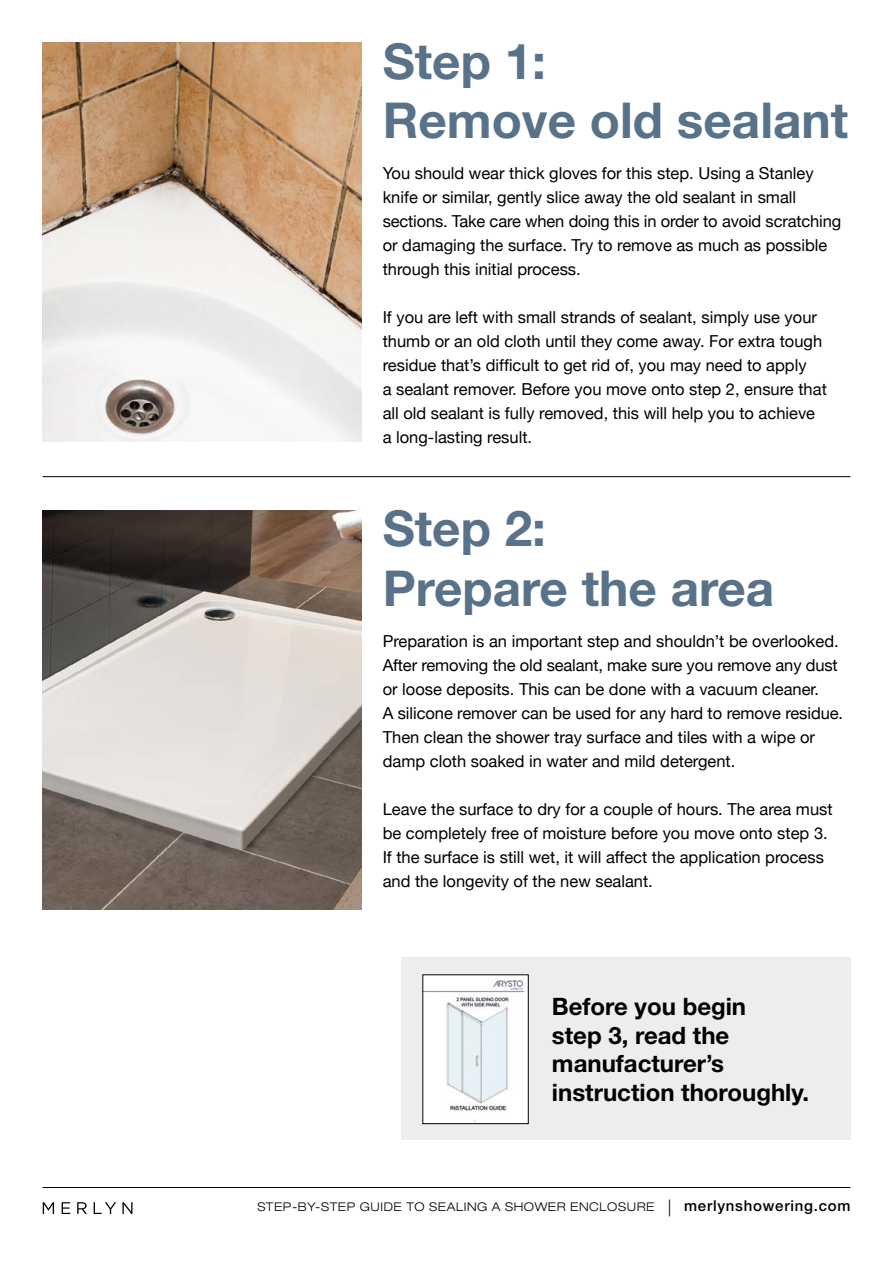
<style>
.page{position:relative;width:893px;height:1263px;background:#fff}
.page>*{position:absolute;margin:0;border:0;box-sizing:border-box;transform-origin:0 0}
.t1{font:700 49.5px/59.4px "Helvetica Neue";color:#587389}
.t2{font:700 24px/28.5px "Helvetica Neue";color:#000}
.t3{font:16.5px/24px "Helvetica Neue";color:#000}
.t4{font:300 expanded 12px "Helvetica Neue";letter-spacing:.05em;color:#000}
.s1{font-weight:100;font-size:22.5px}
.s2{font-weight:500;font-stretch:normal;font-size:15px}
</style>
<div class="page">
<svg style="left:43px;top:1202px;width:11px;height:12px"></svg>
<svg style="left:62px;top:1202px;width:8px;height:12px"></svg>
<svg style="left:77px;top:1202px;width:10px;height:12px"></svg>
<svg style="left:94px;top:1202px;width:22px;height:12px"></svg>
<svg style="left:122px;top:1202px;width:10px;height:12px"></svg>
<hr style="left:43px;top:1187px;width:807px;height:1px;background:#000">
<img style="left:43px;top:43px;width:318px;height:398px">
<img style="left:43px;top:510px;width:318px;height:399px">
<hr style="left:43px;top:476px;width:807px;height:1px;background:#000">
<div style="left:401px;top:957px;width:449px;height:183px;background:#ededed"></div>
<img style="left:425px;top:977px;width:101px;height:145px">
<h1 class="t1" style="left:383px;top:30px;width:467px">Step 1:<br>Remove old sealant</h1>
<p class="t3" style="left:383px;top:161px;width:460px">You should wear thick gloves for this step. Using a Stanley knife or similar, gently slice away the old sealant in small sections. Take care when doing this in order to avoid scratching or damaging the surface. Try to remove as much as possible through this initial process.</p>
<p class="t3" style="left:383px;top:305px;width:446px">If you are left with small strands of sealant, simply use your thumb or an old cloth until they come away. For extra tough residue that’s difficult to get rid of, you may need to apply<br>a sealant remover. Before you move onto step 2, ensure that all old sealant is fully removed, this will help you to achieve a long-lasting result.</p>
<h1 class="t1" style="left:383px;top:498px;width:393px">Step 2:<br>Prepare the area</h1>
<p class="t3" style="left:383px;top:629px;width:462px">Preparation is an important step and shouldn’t be overlooked.<br>After removing the old sealant, make sure you remove any dust or loose deposits. This can be done with a vacuum cleaner.<br>A silicone remover can be used for any hard to remove residue.<br>Then clean the shower tray surface and tiles with a wipe or damp cloth soaked in water and mild detergent.</p>
<p class="t3" style="left:383px;top:797px;width:451px">Leave the surface to dry for a couple of hours. The area must be completely free of moisture before you move onto step 3.<br>If the surface is still wet, it will affect the application process and the longevity of the new sealant.</p>
<h2 class="t2" style="left:552px;top:992px;width:259px">Before you begin<br>step 3, read the manufacturer’s instruction thoroughly.</h2>
<p class="t4" style="left:257px;top:1200px;width:595px">STEP-BY-STEP GUIDE TO SEALING A SHOWER ENCLOSURE <span class="s1">|</span> <span class="s2">merlynshowering.com</span></p>
</div>
